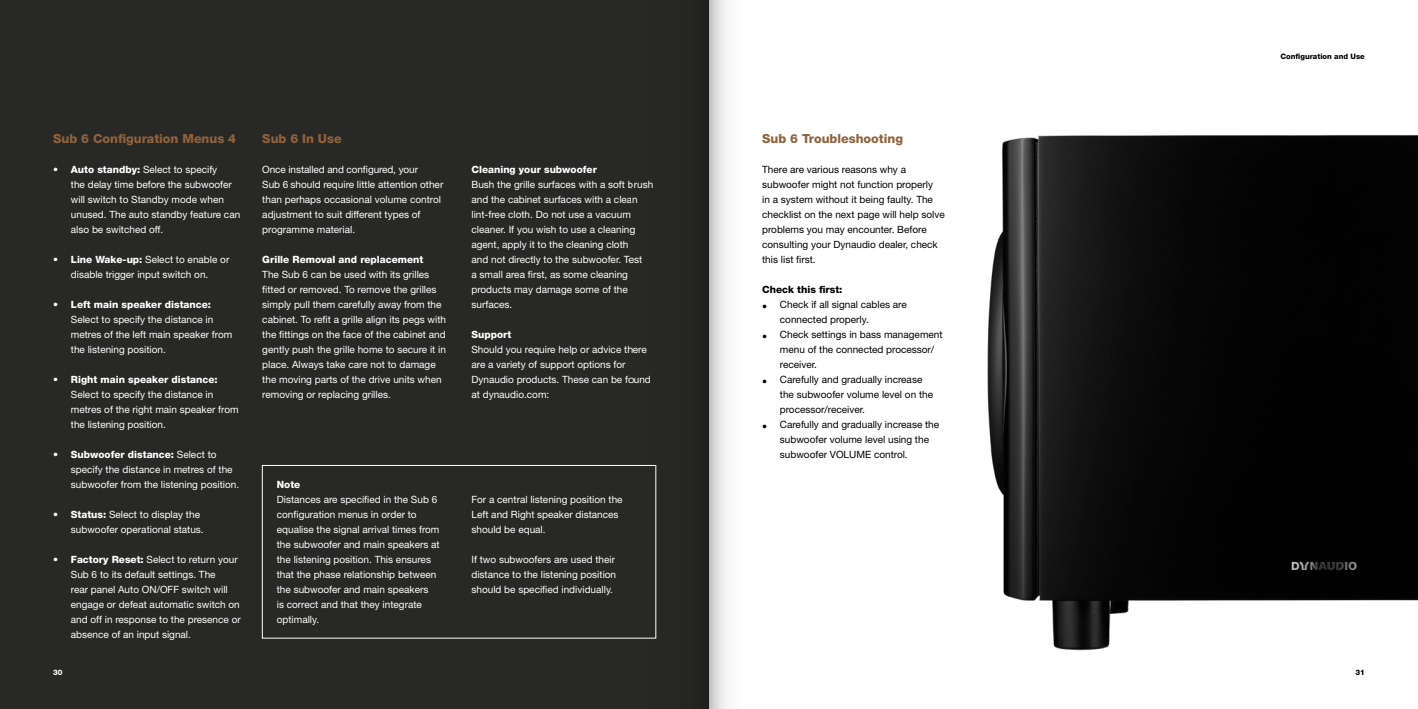
<style>
.page{position:relative;width:1418px;height:709px;background:#fff}
.page>*{position:absolute;margin:0;border:0;box-sizing:border-box;transform-origin:0 0}
.t1{font:800 12.5px "Helvetica Neue LT Std";color:#90633d}
.t2{font:10px/15px "Helvetica Neue LT Std";color:#fff}
.t3{font:10px/15px "Helvetica Neue LT Std";color:#000}
.t4{font:800 10px "Helvetica Neue LT Std";color:#fff}
.t5{font:800 10px "Helvetica Neue LT Std";color:#000}
.t6{font:800 7.5px "Helvetica Neue LT Std";color:#000}
.t7{font:800 7.5px "Helvetica Neue LT Std";color:#fff}
.s1{font-weight:800}
</style>
<div class="page">
<div style="left:0;top:0;width:709px;height:709px;background:#282827"></div>
<img style="left:987px;top:134px;width:430px;height:517px">
<div style="left:262px;top:465px;width:394px;height:173px;border:1px solid #fff"></div>
<svg style="left:709px;top:0;width:18px;height:709px"></svg>
<div style="left:631px;top:0;width:78px;height:709px;background:#272726"></div>
<p class="t1" style="left:53px;top:131px;width:184px">Sub 6 Configuration Menus 4</p>
<p class="t2" style="left:71px;top:162px;width:171px;text-indent:-18px">• <span class="s1">Auto standby:</span> Select to specify<br>the delay time before the subwoofer will switch to Standby mode when unused. The auto standby feature can also be switched off.</p>
<p class="t2" style="left:53px;top:252px;width:178px;text-align:center">• <span class="s1">Line Wake-up:</span> Select to enable or disable trigger input switch on.</p>
<p class="t2" style="left:71px;top:297px;width:163px;text-indent:-18px">• <span class="s1">Left main speaker distance:<br></span>Select to specify the distance in metres of the left main speaker from the listening position.</p>
<p class="t2" style="left:71px;top:372px;width:169px;text-indent:-18px">• <span class="s1">Right main speaker distance:<br></span>Select to specify the distance in metres of the right main speaker from the listening position.</p>
<p class="t2" style="left:71px;top:447px;width:170px;text-indent:-18px">• <span class="s1">Subwoofer distance:</span> Select to specify the distance in metres of the subwoofer from the listening position.</p>
<p class="t2" style="left:71px;top:507px;width:134px;text-indent:-18px">• <span class="s1">Status:</span> Select to display the subwoofer operational status.</p>
<p class="t2" style="left:71px;top:552px;width:171px;text-indent:-18px">• <span class="s1">Factory Reset:</span> Select to return your Sub 6 to its default settings. The<br>rear panel Auto ON/OFF switch will engage or defeat automatic switch on and off in response to the presence or absence of an input signal.</p>
<p class="t1" style="left:262px;top:131px;width:81px">Sub 6 In Use</p>
<p class="t2" style="left:262px;top:162px;width:182px">Once installed and configured, your<br>Sub 6 should require little attention other than perhaps occasional volume control adjustment to suit different types of programme material.</p>
<p class="t4" style="left:262px;top:254px;width:162px">Grille Removal and replacement</p>
<p class="t2" style="left:262px;top:267px;width:185px">The Sub 6 can be used with its grilles fitted or removed. To remove the grilles simply pull them carefully away from the cabinet. To refit a grille align its pegs with the fittings on the face of the cabinet and gently push the grille home to secure it in place. Always take care not to damage the moving parts of the drive units when removing or replacing grilles.</p>
<p class="t4" style="left:471px;top:164px;width:127px">Cleaning your subwoofer</p>
<p class="t2" style="left:471px;top:177px;width:183px">Bush the grille surfaces with a soft brush and the cabinet surfaces with a clean lint-free cloth. Do not use a vacuum cleaner. If you wish to use a cleaning agent, apply it to the cleaning cloth<br>and not directly to the subwoofer. Test<br>a small area first, as some cleaning products may damage some of the surfaces.</p>
<p class="t4" style="left:471px;top:329px;width:41px">Support</p>
<p class="t2" style="left:471px;top:342px;width:181px">Should you require help or advice there are a variety of support options for<br>Dynaudio products. These can be found at dynaudio.com:</p>
<p class="t4" style="left:277px;top:479px;width:25px">Note</p>
<p class="t2" style="left:277px;top:492px;width:164px">Distances are specified in the Sub 6 configuration menus in order to equalise the signal arrival times from the subwoofer and main speakers at the listening position. This ensures that the phase relationship between the subwoofer and main speakers<br>is correct and that they integrate optimally.</p>
<p class="t2" style="left:471px;top:492px;width:153px">For a central listening position the<br>Left and Right speaker distances should be equal.</p>
<p class="t2" style="left:471px;top:552px;width:146px;text-align:justify">If two subwoofers are used their distance to the listening position should be specified individually.</p>
<p class="t1" style="left:762px;top:131px;width:142px">Sub 6 Troubleshooting</p>
<p class="t3" style="left:762px;top:162px;width:184px">There are various reasons why a subwoofer might not function properly<br>in a system without it being faulty. The checklist on the next page will help solve problems you may encounter. Before consulting your Dynaudio dealer, check this list first.</p>
<p class="t5" style="left:762px;top:284px;width:82px">Check this first:</p>
<p class="t3" style="left:780px;top:297px;width:128px;text-indent:-18px">• Check if all signal cables are connected properly.</p>
<p class="t3" style="left:780px;top:327px;width:164px;text-indent:-18px">• Check settings in bass management menu of the connected processor/ receiver.</p>
<p class="t3" style="left:780px;top:372px;width:155px;text-indent:-18px">• Carefully and gradually increase the subwoofer volume level on the processor/receiver.</p>
<p class="t3" style="left:780px;top:417px;width:161px;text-indent:-18px">• Carefully and gradually increase the subwoofer volume level using the subwoofer VOLUME control.</p>
<p class="t6" style="left:1280px;top:51px;width:86px">Configuration and Use</p>
<p class="t7" style="left:53px;top:667px;width:11px">30</p>
<p class="t6" style="left:1355px;top:667px;width:11px">31</p>
</div>
